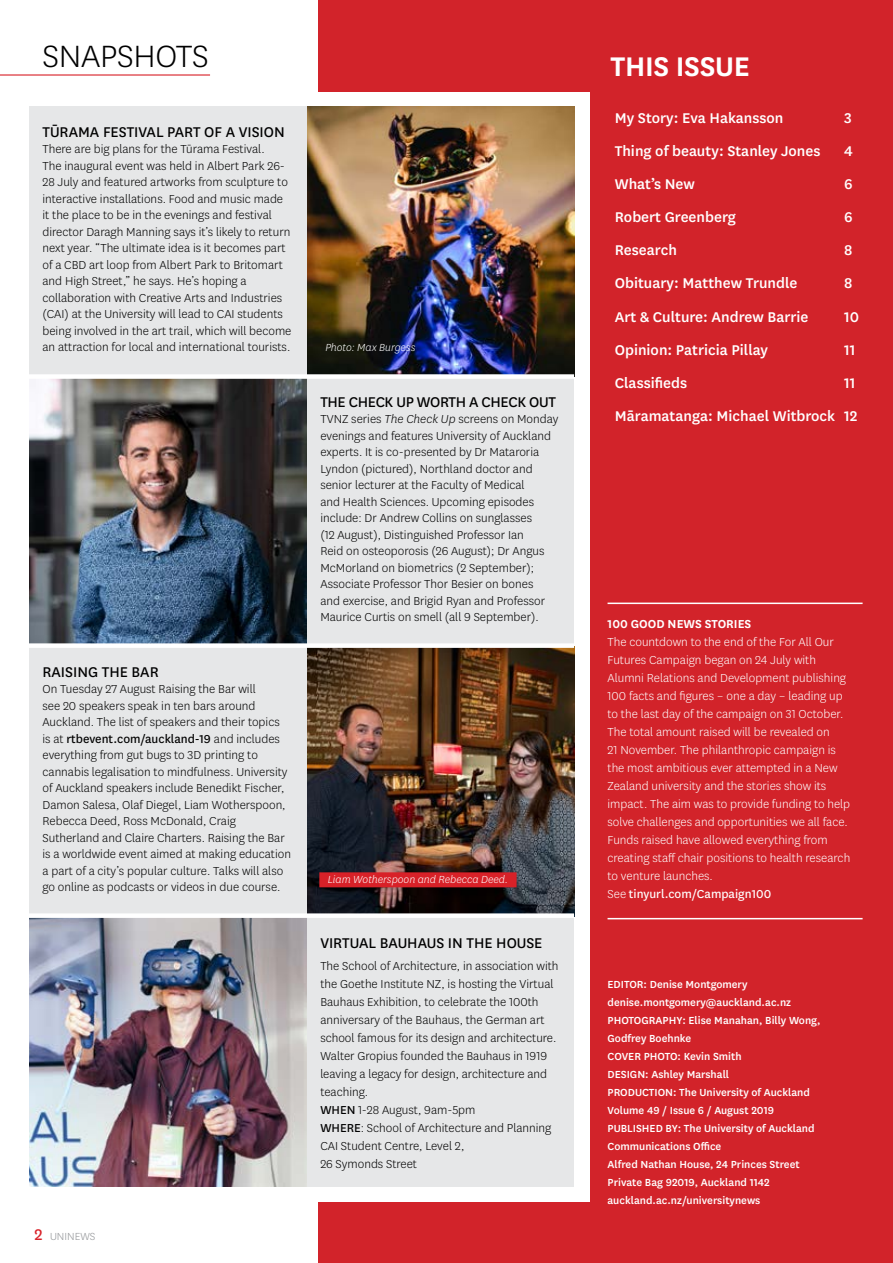
<style>
.page{position:relative;width:893px;height:1263px;background:#fff}
.page>*{position:absolute;margin:0;border:0;box-sizing:border-box;transform-origin:0 0}
.t1{font:300 36px "National";letter-spacing:-.01em;color:#000}
.t2{font:600 31.5px "National";letter-spacing:-.01em;color:#fff}
.t3{font:500 16.5px/33px "National";color:#fff;text-align:right}
.t4{font:16.5px "National";color:#000}
.t5{font:16.5px "National";letter-spacing:-.02em;color:#000}
.t6{font:300 13.5px/16.5px "National";color:#000}
.t7{font:300 13.5px/18px "National";color:#fff}
.t8{font:600 13.5px "National";color:#fff}
.t9{font:500 12px/18px "National";color:#fff}
.t10{font:italic 300 12px "National";color:#fff}
.t11{font:300 12px "National";color:#939598}
.s1{font-weight:400}
.s2{font-weight:400;font-size:18px;color:#d82128}
.s3{font-style:italic}
</style>
<div class="page">
<hr style="left:0;top:74px;width:210px;height:2px;background:#d82128">
<div style="left:319px;top:0;width:574px;height:1263px;background:#d2232a"></div>
<div style="left:0;top:92px;width:589px;height:1110px;background:#fff"></div>
<img style="left:306px;top:106px;width:268px;height:268px">
<div style="left:306px;top:916px;width:268px;height:270px;background:#e6e7e8"></div>
<img style="left:306px;top:648px;width:268px;height:265px">
<div style="left:306px;top:376px;width:268px;height:270px;background:#e6e7e8"></div>
<div style="left:29px;top:106px;width:277px;height:270px;background:#e6e7e8"></div>
<img style="left:29px;top:918px;width:277px;height:268px">
<div style="left:29px;top:646px;width:277px;height:270px;background:#e6e7e8"></div>
<img style="left:29px;top:379px;width:277px;height:264px">
<div style="left:27px;top:374px;width:547px;height:5px;background:#fff"></div>
<hr style="left:608px;top:603px;width:255px;height:1px;background:#fff">
<hr style="left:608px;top:918px;width:255px;height:1px;background:#fff">
<div style="left:27px;top:643px;width:547px;height:5px;background:#fff"></div>
<div style="left:27px;top:913px;width:547px;height:5px;background:#fff"></div>
<div style="left:319px;top:872px;width:198px;height:15px;background:#d82128"></div>
<h1 class="t1" style="left:43px;top:34px;width:168px">SNAPSHOTS</h1>
<h2 class="t2" style="left:610px;top:45px;width:141px">THIS ISSUE</h2>
<p class="t4" style="left:43px;top:121px;width:244px">TŪRAMA FESTIVAL PART OF A VISION</p>
<p class="t6" style="left:43px;top:140px;width:250px">There are big plans for the Tūrama Festival.<br>The inaugural event was held in Albert Park 26- 28 July and featured artworks from sculpture to interactive installations. Food and music made it the place to be in the evenings and festival director Daragh Manning says it’s likely to return next year. “The ultimate idea is it becomes part of a CBD art loop from Albert Park to Britomart and High Street,” he says. He’s hoping a collaboration with Creative Arts and Industries (CAI) at the University will lead to CAI students being involved in the art trail, which will become an attraction for local and international tourists.</p>
<p class="t4" style="left:43px;top:661px;width:118px">RAISING THE BAR</p>
<p class="t6" style="left:43px;top:680px;width:250px">On Tuesday 27 August Raising the Bar will<br>see 20 speakers speak in ten bars around Auckland. The list of speakers and their topics is at <span class="s1">rtbevent.com/auckland-19</span> and includes everything from gut bugs to 3D printing to cannabis legalisation to mindfulness. University of Auckland speakers include Benedikt Fischer, Damon Salesa, Olaf Diegel, Liam Wotherspoon, Rebecca Deed, Ross McDonald, Craig Sutherland and Claire Charters. Raising the Bar is a worldwide event aimed at making education a part of a city’s popular culture. Talks will also go online as podcasts or videos in due course.</p>
<p class="t11" style="left:34px;top:1229px;width:63px"><span class="s2">2</span> UNINEWS</p>
<p class="t10" style="left:325px;top:340px;width:92px">Photo: Max Burgess</p>
<p class="t5" style="left:320px;top:391px;width:237px">THE CHECK UP WORTH A CHECK OUT</p>
<p class="t6" style="left:320px;top:410px;width:240px">TVNZ series <span class="s3">The Check Up</span> screens on Monday evenings and features University of Auckland experts. It is co-presented by Dr Mataroria Lyndon (pictured), Northland doctor and senior lecturer at the Faculty of Medical<br>and Health Sciences. Upcoming episodes include: Dr Andrew Collins on sunglasses<br>(12 August), Distinguished Professor Ian<br>Reid on osteoporosis (26 August); Dr Angus McMorland on biometrics (2 September); Associate Professor Thor Besier on bones<br>and exercise, and Brigid Ryan and Professor Maurice Curtis on smell (all 9 September).</p>
<p class="t10" style="left:328px;top:872px;width:182px">Liam Wotherspoon and Rebecca Deed.</p>
<p class="t4" style="left:320px;top:932px;width:224px">VIRTUAL BAUHAUS IN THE HOUSE</p>
<p class="t6" style="left:320px;top:957px;width:240px;line-height:18px">The School of Architecture, in association with the Goethe Institute NZ, is hosting the Virtual Bauhaus Exhibition, to celebrate the 100th anniversary of the Bauhaus, the German art school famous for its design and architecture.<br>Walter Gropius founded the Bauhaus in 1919 leaving a legacy for design, architecture and teaching.<br><span class="s1">WHEN</span> 1-28 August, 9am-5pm<br><span class="s1">WHERE</span>: School of Architecture and Planning CAI Student Centre, Level 2,<br>26 Symonds Street</p>
<p class="t3" style="left:615px;top:101px;width:170px">My Story: Eva Hakansson</p>
<p class="t3" style="left:844px;top:101px;width:9px">3</p>
<p class="t3" style="left:615px;top:134px;width:207px">Thing of beauty: Stanley Jones</p>
<p class="t3" style="left:844px;top:134px;width:10px">4</p>
<p class="t3" style="left:615px;top:167px;width:82px">What’s New</p>
<p class="t3" style="left:844px;top:167px;width:10px">6</p>
<p class="t3" style="left:615px;top:200px;width:123px">Robert Greenberg</p>
<p class="t3" style="left:844px;top:200px;width:10px">6</p>
<p class="t3" style="left:615px;top:233px;width:64px">Research</p>
<p class="t3" style="left:844px;top:233px;width:10px">8</p>
<p class="t3" style="left:615px;top:266px;width:184px">Obituary: Matthew Trundle</p>
<p class="t3" style="left:844px;top:266px;width:10px">8</p>
<p class="t3" style="left:615px;top:299px;width:195px">Art &amp; Culture: Andrew Barrie</p>
<p class="t3" style="left:844px;top:299px;width:17px">10</p>
<p class="t3" style="left:615px;top:332px;width:155px">Opinion: Patricia Pillay</p>
<p class="t3" style="left:844px;top:332px;width:13px">11</p>
<p class="t3" style="left:615px;top:365px;width:74px">Classifieds</p>
<p class="t3" style="left:615px;top:365px;width:244px">11<br>Māramatanga: Michael Witbrock 12</p>
<p class="t8" style="left:608px;top:615px;width:145px">100 GOOD NEWS STORIES</p>
<p class="t7" style="left:608px;top:633px;width:244px">The countdown to the end of the For All Our Futures Campaign began on 24 July with Alumni Relations and Development publishing 100 facts and figures – one a day – leading up to the last day of the campaign on 31 October.<br>The total amount raised will be revealed on<br>21 November. The philanthropic campaign is the most ambitious ever attempted in a New Zealand university and the stories show its impact. The aim was to provide funding to help solve challenges and opportunities we all face.<br>Funds raised have allowed everything from creating staff chair positions to health research to venture launches.<br>See <span class="s1">tinyurl.com/Campaign100</span></p>
<p class="t9" style="left:608px;top:975px;width:215px">EDITOR: Denise Montgomery denise.montgomery@auckland.ac.nz<br>PHOTOGRAPHY: Elise Manahan, Billy Wong,<br>Godfrey Boehnke<br>COVER PHOTO: Kevin Smith<br>DESIGN: Ashley Marshall<br>PRODUCTION: The University of Auckland<br>Volume 49 / Issue 6 / August 2019<br>PUBLISHED BY: The University of Auckland<br>Communications Office<br>Alfred Nathan House, 24 Princes Street<br>Private Bag 92019, Auckland 1142 auckland.ac.nz/universitynews</p>
</div>
